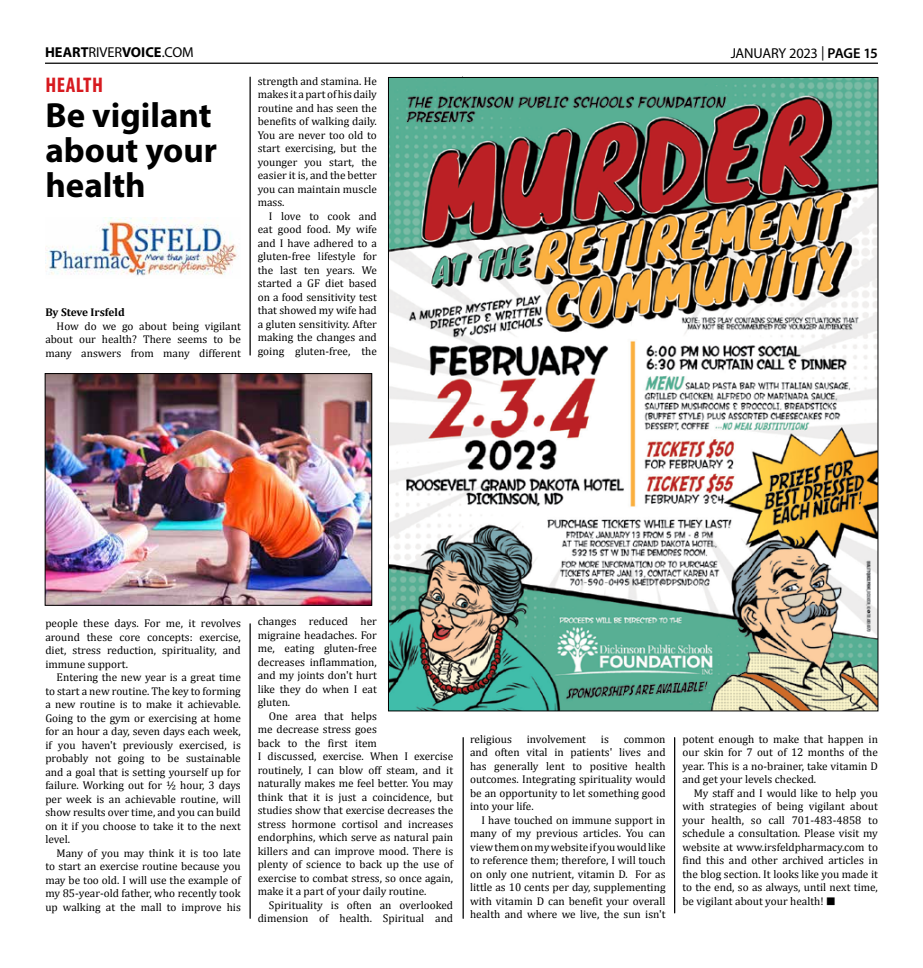
<style>
.page{position:relative;width:923px;height:968px;background:#fff}
.page>*{position:absolute;margin:0;border:0;box-sizing:border-box;transform-origin:0 0}
.t1{font:700 35px/35px "Myriad Pro";color:#000}
.t2{font:700 condensed 21.25px "Myriad Pro";letter-spacing:.02em;color:#d71a1f}
.t3{font:700 14.38px "Myriad Pro";letter-spacing:.005em;color:#000}
.t4{font:14.38px "Myriad Pro";letter-spacing:-.02em;color:#000}
.t5{font:11.25px/13.5px "Cambria";color:#000;text-align:justify}
.t6{font:700 11.25px "Cambria";color:#000}
.s1{font-weight:400}
.s2{font-weight:600}
</style>
<div class="page">
<hr style="left:45px;top:63px;width:833px;height:1px;background:#000">
<hr style="left:249px;top:77px;width:2px;height:278px;background:#000">
<hr style="left:249px;top:624px;width:2px;height:294px;background:#000">
<hr style="left:462px;top:737px;width:2px;height:181px;background:#000">
<hr style="left:674px;top:737px;width:1px;height:175px;background:#000">
<img style="left:46px;top:217px;width:191px;height:59px">
<img style="left:47px;top:375px;width:323px;height:228px">
<div style="left:45px;top:373px;width:327px;height:232px;border:1px solid #000"></div>
<img style="left:390px;top:79px;width:486px;height:630px">
<p class="t3" style="left:45px;top:43px;width:150px">HEART<span class="s1">RIVER</span>VOICE<span class="s1">.COM</span></p>
<p class="t4" style="left:730px;top:44px;width:149px">JANUARY 2023 | <span class="s2">PAGE 15</span></p>
<h2 class="t2" style="left:46px;top:72px;width:59px">HEALTH</h2>
<h1 class="t1" style="left:45px;top:97px;width:173px">Be vigilant about your health</h1>
<p class="t5" style="left:258px;top:74px;width:121px">strength and stamina. He makes it a part of his daily routine and has seen the benefits of walking daily.<br>You are never too old to start exercising, but the younger you start, the easier it is, and the better you can maintain muscle mass.</p>
<p class="t5" style="left:258px;top:209px;width:121px;text-indent:11px">I love to cook and eat good food. My wife and I have adhered to a gluten-free lifestyle for the last ten years. We started a GF diet based on a food sensitivity test that showed my wife had a gluten sensitivity. After making the changes and going gluten-free, the</p>
<p class="t6" style="left:45px;top:304px;width:81px">By Steve Irsfeld</p>
<p class="t5" style="left:45px;top:319px;width:197px;text-indent:11px">How do we go about being vigilant about our health? There seems to be many answers from many different</p>
<p class="t5" style="left:45px;top:616px;width:197px">people these days. For me, it revolves around these core concepts: exercise, diet, stress reduction, spirituality, and immune support.</p>
<p class="t5" style="left:45px;top:670px;width:197px;text-indent:11px">Entering the new year is a great time to start a new routine. The key to forming a new routine is to make it achievable.<br>Going to the gym or exercising at home for an hour a day, seven days each week, if you haven't previously exercised, is probably not going to be sustainable and a goal that is setting yourself up for failure. Working out for ½ hour, 3 days per week is an achievable routine, will show results over time, and you can build on it if you choose to take it to the next level.</p>
<p class="t5" style="left:45px;top:846px;width:197px;text-indent:11px">Many of you may think it is too late to start an exercise routine because you may be too old. I will use the example of my 85-year-old father, who recently took up walking at the mall to improve his</p>
<p class="t5" style="left:258px;top:614px;width:121px">changes reduced her migraine headaches. For me, eating gluten-free decreases inflammation, and my joints don't hurt like they do when I eat gluten.</p>
<p class="t5" style="left:258px;top:709px;width:197px;text-align:left;text-indent:11px">One area that helps<br>me decrease stress goes<br>back to the first item<br>I discussed, exercise. When I exercise routinely, I can blow off steam, and it naturally makes me feel better. You may think that it is just a coincidence, but studies show that exercise decreases the stress hormone cortisol and increases endorphins, which serve as natural pain killers and can improve mood. There is plenty of science to back up the use of exercise to combat stress, so once again, make it a part of your daily routine.</p>
<p class="t5" style="left:258px;top:898px;width:197px;text-align:right">Spirituality is often an overlooked dimension of health. Spiritual and</p>
<p class="t5" style="left:470px;top:732px;width:43px">religious</p>
<p class="t5" style="left:526px;top:732px;width:61px">involvement</p>
<p class="t5" style="left:601px;top:732px;width:9px">is</p>
<p class="t5" style="left:470px;top:732px;width:197px;text-indent:153px">common and often vital in patients' lives and has generally lent to positive health outcomes. Integrating spirituality would be an opportunity to let something good into your life.</p>
<p class="t5" style="left:470px;top:813px;width:197px;text-indent:11px">I have touched on immune support in many of my previous articles. You can view them on my website if you would like to reference them; therefore, I will touch on only one nutrient, vitamin D. For as little as 10 cents per day, supplementing with vitamin D can benefit your overall health and where we live, the sun isn't</p>
<p class="t5" style="left:682px;top:732px;width:197px">potent enough to make that happen in our skin for 7 out of 12 months of the year. This is a no-brainer, take vitamin D and get your levels checked.</p>
<p class="t5" style="left:682px;top:786px;width:197px;text-indent:11px">My staff and I would like to help you with strategies of being vigilant about your health, so call 701-483-4858 to schedule a consultation. Please visit my website at www.irsfeldpharmacy.com to find this and other archived articles in the blog section. It looks like you made it to the end, so as always, until next time, be vigilant about your health! █</p>
</div>
